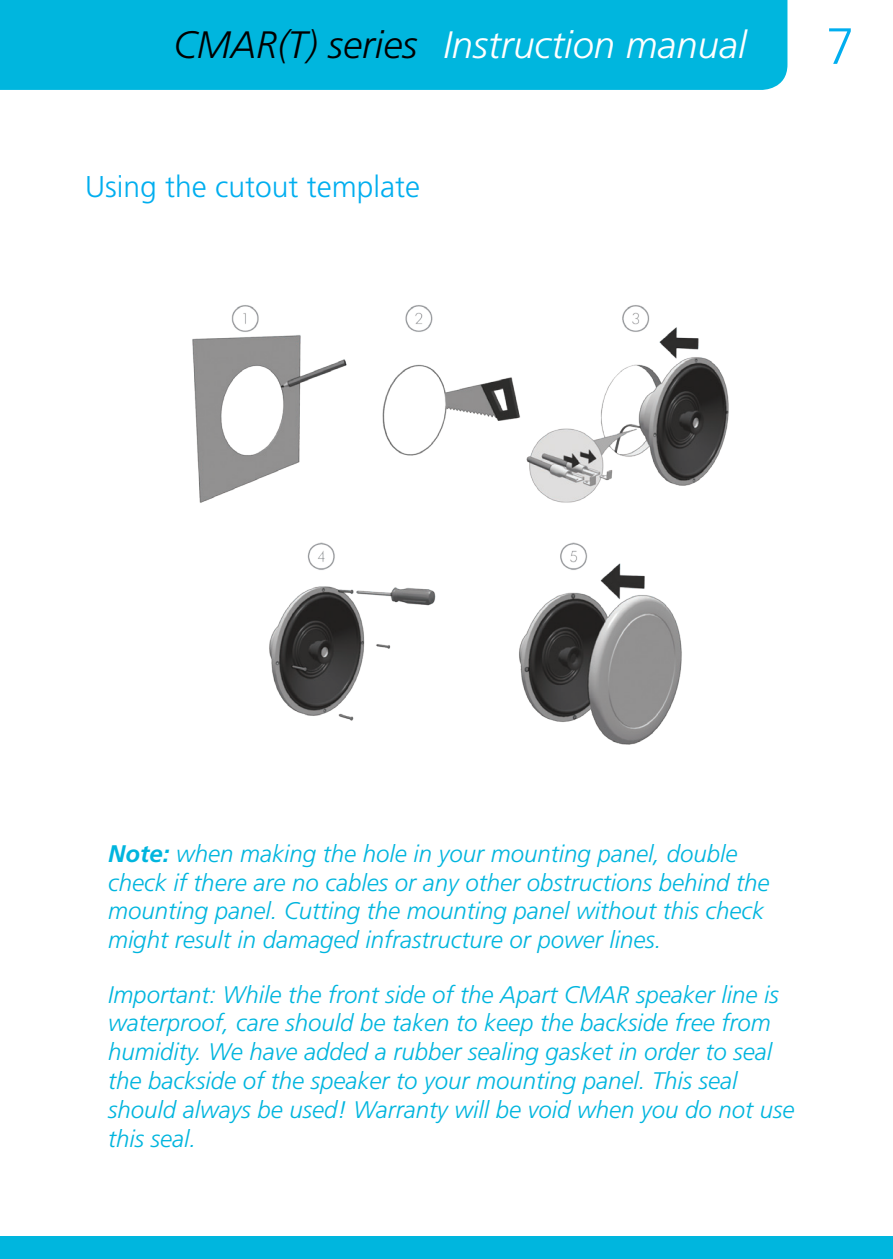
<style>
.page{position:relative;width:893px;height:1259px;background:#fff}
.page>*{position:absolute;margin:0;border:0;box-sizing:border-box;transform-origin:0 0}
.t1{font:300 51px "Frutiger LT Std";color:#00aeef}
.t2{font:italic 300 38.1px "Frutiger LT Std";color:#fff}
.Title_Chapter{font:300 30px "Frutiger LT Std";color:#00aeef}
.Text_black_Italic{font:italic 300 24px/28.8px "Frutiger LT Std";color:#00b5de}
.s1{color:#000}
.s2{font-weight:700}
</style>
<div class="page">
<div style="left:0;top:0;width:787px;height:90px;background:#00b6de"></div>
<div style="left:0;top:1236px;width:893px;height:23px;background:#00b6de"></div>
<img style="left:192px;top:305px;width:537px;height:440px">
<h2 class="t2" style="left:173px;top:23px;width:575px"><span class="s1">CMAR(T) series</span> Instruction manual</h2>
<h1 class="t1" style="left:826px;top:17px;width:30px">7</h1>
<p class="Title_Chapter" style="left:85px;top:170px;width:337px">Using the cutout template</p>
<p class="Text_black_Italic" style="left:108px;top:839px;width:663px"><span class="s2">Note:</span> when making the hole in your mounting panel, double check if there are no cables or any other obstructions behind the mounting panel. Cutting the mounting panel without this check might result in damaged infrastructure or power lines.</p>
<p class="Text_black_Italic" style="left:108px;top:980px;width:688px">Important: While the front side of the Apart CMAR speaker line is waterproof, care should be taken to keep the backside free from humidity. We have added a rubber sealing gasket in order to seal the backside of the speaker to your mounting panel. This seal should always be used! Warranty will be void when you do not use this seal.</p>
</div>
